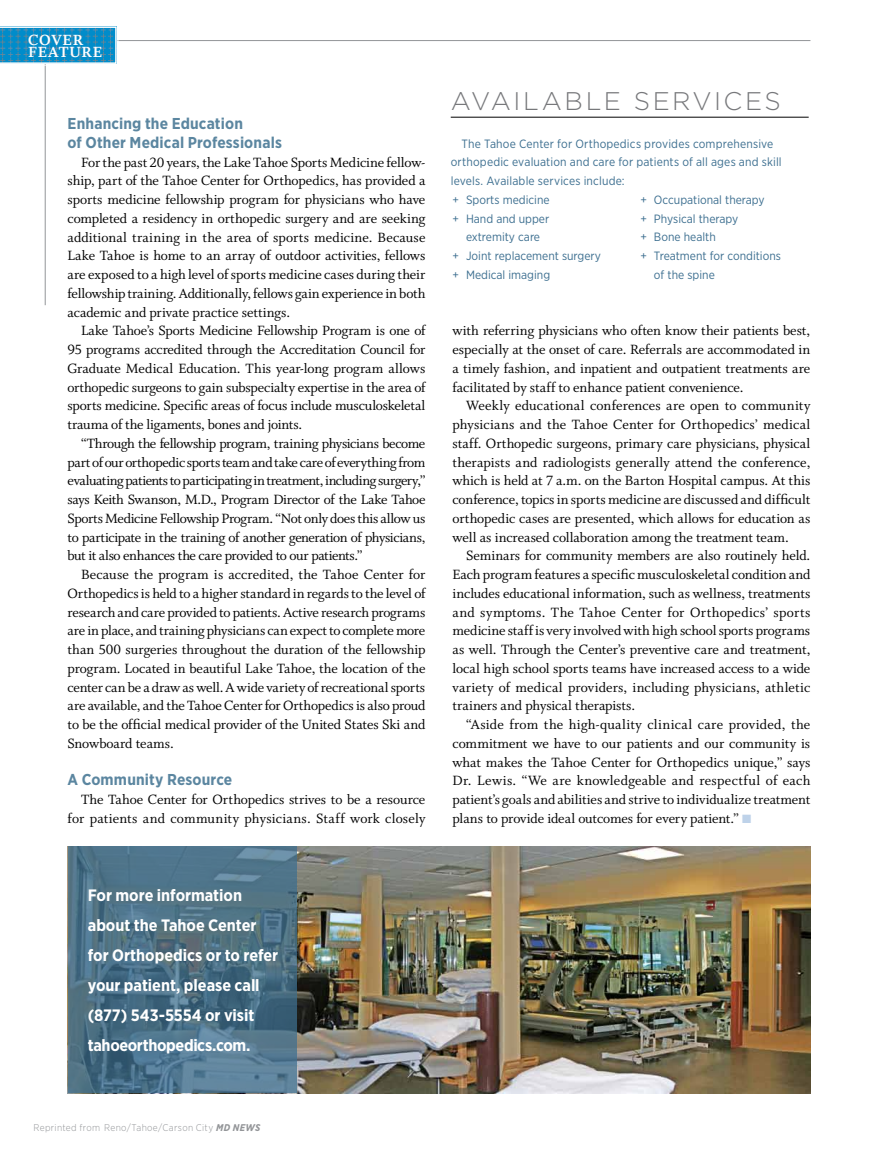
<style>
.page{position:relative;width:878px;height:1161px;background:#fff}
.page>*{position:absolute;margin:0;border:0;box-sizing:border-box;transform-origin:0 0}
.t1{font:300 25.5px "Gotham";letter-spacing:.095em;color:#77787b}
.t2{font:700 16.5px/30px "Gotham Narrow";letter-spacing:-.005em;color:#fff}
.t3{font:16.5px/12px "Whitman Bold LF";letter-spacing:.05em;color:#fff}
.t4{font:700 15.75px/18.8px "Gotham Narrow";letter-spacing:.01em;color:#5b86a0}
.t5{font:15px/18.8px "Whitman Roman LF";letter-spacing:-.005em;color:#000;text-align:justify}
.t6{font:12px/18.8px "Gotham Narrow";color:#3d6f90}
.t7{font:300 9.75px "Gotham Narrow";letter-spacing:.035em;color:#939598}
.s1{color:#bed2e9}
.s2{font-weight:700;font-style:italic}
</style>
<div class="page">
<img style="left:297px;top:846px;width:513px;height:247px">
<svg style="left:68px;top:846px;width:229px;height:247px;background:#4e7287"></svg>
<hr style="left:45px;top:57px;width:1px;height:248px;background:#939598">
<hr style="left:48px;top:40px;width:762px;height:1px;background:#939598">
<svg style="left:0;top:26px;width:118px;height:40px;background:#349bca"></svg>
<hr style="left:450px;top:117px;width:358px;height:1px;background:#000">
<p class="t3" style="left:28px;top:34px;width:76px">COVER<br>FEATURE</p>
<p class="t4" style="left:68px;top:114px;width:216px">Enhancing the Education<br>of Other Medical Professionals</p>
<p class="t5" style="left:68px;top:153px;width:359px;text-indent:13px">For the past 20 years, the Lake Tahoe Sports Medicine fellow&shy;ship, part of the Tahoe Center for Orthopedics, has provided a sports medicine fellowship program for physicians who have completed a residency in orthopedic surgery and are seeking additional training in the area of sports medicine. Because Lake Tahoe is home to an array of outdoor activities, fellows are exposed to a high level of sports medicine cases during their fellowship training. Additionally, fellows gain experience in both academic and private practice settings.</p>
<p class="t5" style="left:68px;top:322px;width:359px;text-indent:14px">Lake Tahoe’s Sports Medicine Fellowship Program is one of 95 programs accredited through the Accreditation Council for Graduate Medical Education. This year-long program allows orthopedic surgeons to gain subspecialty expertise in the area of sports medicine. Specific areas of focus include musculoskeletal trauma of the ligaments, bones and joints.</p>
<p class="t5" style="left:68px;top:434px;width:359px;text-indent:14px">“Through the fellowship program, training physicians become part of our orthopedic sports team and take care of everything from evaluating patients to participating in treatment, including surgery,” says Keith Swanson, M.D., Program Director of the Lake Tahoe Sports Medicine Fellowship Program. “Not only does this allow us to participate in the training of another generation of physicians, but it also enhances the care provided to our patients.”</p>
<p class="t5" style="left:68px;top:565px;width:359px;text-indent:14px">Because the program is accredited, the Tahoe Center for Orthopedics is held to a higher standard in regards to the level of research and care provided to patients. Active research programs are in place, and training physicians can expect to complete more than 500 surgeries throughout the duration of the fellowship program. Located in beautiful Lake Tahoe, the location of the center can be a draw as well. A wide variety of recreational sports are available, and the Tahoe Center for Orthopedics is also proud to be the official medical provider of the United States Ski and Snowboard teams.</p>
<p class="t4" style="left:68px;top:770px;width:166px">A Community Resource</p>
<p class="t5" style="left:68px;top:790px;width:359px;text-align:right">The Tahoe Center for Orthopedics strives to be a resource for patients and community physicians. Staff work closely</p>
<h1 class="t1" style="left:450px;top:86px;width:331px">AVAILABLE SERVICES</h1>
<p class="t6" style="left:450px;top:134px;width:332px;text-indent:11px">The Tahoe Center for Orthopedics provides comprehensive orthopedic evaluation and care for patients of all ages and skill levels. Available services include:</p>
<p class="t6" style="left:452px;top:190px;width:99px">+ Sports medicine</p>
<p class="t6" style="left:452px;top:209px;width:98px">+ Hand and upper</p>
<p class="t6" style="left:466px;top:228px;width:76px">extremity care</p>
<p class="t6" style="left:452px;top:247px;width:150px">+ Joint replacement surgery</p>
<p class="t6" style="left:452px;top:265px;width:99px">+ Medical imaging</p>
<p class="t6" style="left:640px;top:190px;width:126px">+ Occupational therapy</p>
<p class="t6" style="left:640px;top:209px;width:99px">+ Physical therapy</p>
<p class="t6" style="left:640px;top:228px;width:77px">+ Bone health</p>
<p class="t6" style="left:640px;top:247px;width:142px">+ Treatment for conditions</p>
<p class="t6" style="left:654px;top:265px;width:62px">of the spine</p>
<p class="t5" style="left:452px;top:322px;width:359px">with referring physicians who often know their patients best, especially at the onset of care. Referrals are accommodated in a timely fashion, and inpatient and outpatient treatments are facilitated by staff to enhance patient convenience.</p>
<p class="t5" style="left:452px;top:397px;width:359px;text-indent:14px">Weekly educational conferences are open to community physicians and the Tahoe Center for Orthopedics’ medical staff. Orthopedic surgeons, primary care physicians, physical therapists and radiologists generally attend the conference, which is held at 7 a.m. on the Barton Hospital campus. At this conference, topics in sports medicine are discussed and difficult orthopedic cases are presented, which allows for education as well as increased collaboration among the treatment team.</p>
<p class="t5" style="left:452px;top:547px;width:359px;text-indent:14px">Seminars for community members are also routinely held.<br>Each program features a specific musculoskeletal condition and includes educational information, such as wellness, treatments and symptoms. The Tahoe Center for Orthopedics’ sports medicine staff is very involved with high school sports programs as well. Through the Center’s preventive care and treatment, local high school sports teams have increased access to a wide variety of medical providers, including physicians, athletic trainers and physical therapists.</p>
<p class="t5" style="left:452px;top:715px;width:359px;text-indent:14px">“Aside from the high-quality clinical care provided, the commitment we have to our patients and our community is what makes the Tahoe Center for Orthopedics unique,” says Dr. Lewis. “We are knowledgeable and respectful of each patient’s goals and abilities and strive to individualize treatment plans to provide ideal outcomes for every patient.” <span class="s1">■</span></p>
<p class="t2" style="left:88px;top:880px;width:192px">For more information about the Tahoe Center for Orthopedics or to refer your patient, please call (877) 543-5554 or visit tahoeorthopedics.com.</p>
<p class="t7" style="left:33px;top:1122px;width:228px">Reprinted from Reno/Tahoe/Carson City <span class="s2">MD NEWS</span></p>
</div>
